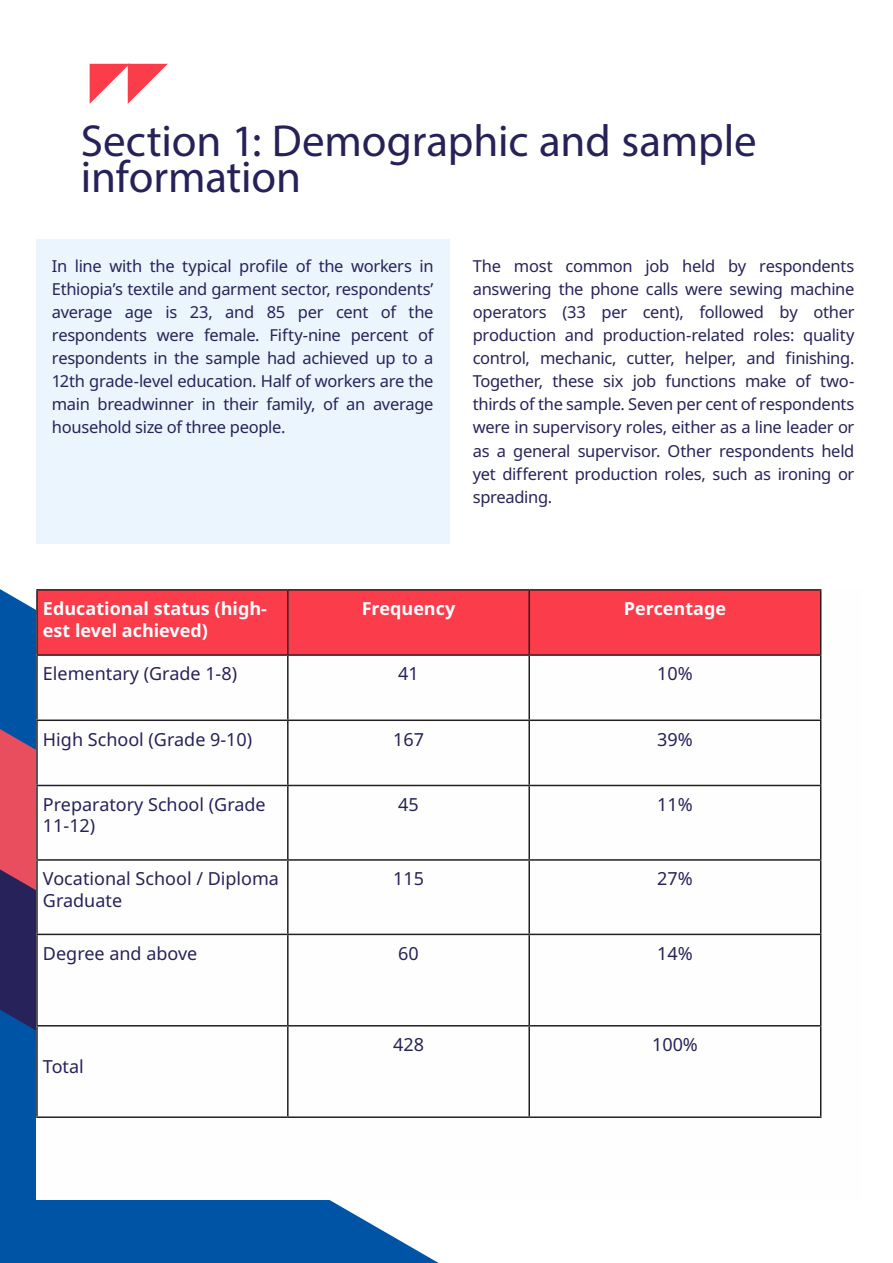
<style>
.page{position:relative;width:893px;height:1263px;background:#fff}
.page>*{position:absolute;margin:0;border:0;box-sizing:border-box;transform-origin:0 0}
.Briefing_A4_-_Body{font:45px/36px "Myriad Pro";color:#262259}
.t1{font:18px/21.6px "Noto Sans";color:#262259}
.t2{font:700 18px/21.6px "Noto Sans";color:#fff}
.Poster_A1_-_Body_Cop{font:16.5px/23.1px "Noto Sans";letter-spacing:-.02em;color:#27235a;text-align:justify}
</style>
<div class="page">
<svg style="left:0;top:589px;width:36px;height:140px;background:#1360ac"></svg>
<svg style="left:0;top:729px;width:36px;height:140px;background:#d64e63"></svg>
<svg style="left:0;top:869px;width:36px;height:141px;background:#35265a"></svg>
<svg style="left:0;top:1010px;width:439px;height:253px;background:#1c66af"></svg>
<svg style="left:90px;top:64px;width:78px;height:40px"></svg>
<div style="left:36px;top:589px;width:826px;height:610px;background:#fffeff"></div>
<div style="left:38px;top:591px;width:782px;height:63px;background:#fa3c4b"></div>
<hr style="left:36px;top:589px;width:252px;height:2px;background:#231f20">
<hr style="left:36px;top:591px;width:2px;height:63px;background:#231f20">
<hr style="left:288px;top:589px;width:241px;height:2px;background:#231f20">
<hr style="left:287px;top:591px;width:2px;height:63px;background:#231f20">
<hr style="left:529px;top:589px;width:292px;height:2px;background:#231f20">
<hr style="left:528px;top:591px;width:2px;height:63px;background:#231f20">
<hr style="left:820px;top:591px;width:1px;height:63px;background:#231f20">
<hr style="left:36px;top:654px;width:252px;height:2px;background:#231f20">
<hr style="left:36px;top:656px;width:2px;height:63px;background:#231f20">
<hr style="left:288px;top:654px;width:241px;height:2px;background:#231f20">
<hr style="left:287px;top:656px;width:2px;height:63px;background:#231f20">
<hr style="left:529px;top:654px;width:292px;height:2px;background:#231f20">
<hr style="left:528px;top:656px;width:2px;height:63px;background:#231f20">
<hr style="left:820px;top:656px;width:1px;height:63px;background:#231f20">
<hr style="left:36px;top:719px;width:252px;height:2px;background:#231f20">
<hr style="left:36px;top:721px;width:2px;height:64px;background:#231f20">
<hr style="left:288px;top:719px;width:241px;height:2px;background:#231f20">
<hr style="left:287px;top:721px;width:2px;height:64px;background:#231f20">
<hr style="left:529px;top:719px;width:292px;height:2px;background:#231f20">
<hr style="left:528px;top:721px;width:2px;height:64px;background:#231f20">
<hr style="left:820px;top:721px;width:1px;height:64px;background:#231f20">
<hr style="left:36px;top:785px;width:252px;height:1px;background:#231f20">
<hr style="left:36px;top:786px;width:2px;height:73px;background:#231f20">
<hr style="left:288px;top:785px;width:241px;height:1px;background:#231f20">
<hr style="left:287px;top:786px;width:2px;height:73px;background:#231f20">
<hr style="left:529px;top:785px;width:292px;height:1px;background:#231f20">
<hr style="left:528px;top:786px;width:2px;height:73px;background:#231f20">
<hr style="left:820px;top:786px;width:1px;height:73px;background:#231f20">
<hr style="left:36px;top:859px;width:252px;height:2px;background:#231f20">
<hr style="left:36px;top:861px;width:2px;height:73px;background:#231f20">
<hr style="left:288px;top:859px;width:241px;height:2px;background:#231f20">
<hr style="left:287px;top:861px;width:2px;height:73px;background:#231f20">
<hr style="left:529px;top:859px;width:292px;height:2px;background:#231f20">
<hr style="left:528px;top:861px;width:2px;height:73px;background:#231f20">
<hr style="left:820px;top:861px;width:1px;height:73px;background:#231f20">
<hr style="left:36px;top:934px;width:252px;height:1px;background:#231f20">
<hr style="left:36px;top:935px;width:2px;height:90px;background:#231f20">
<hr style="left:288px;top:934px;width:241px;height:1px;background:#231f20">
<hr style="left:287px;top:935px;width:2px;height:90px;background:#231f20">
<hr style="left:529px;top:934px;width:292px;height:1px;background:#231f20">
<hr style="left:528px;top:935px;width:2px;height:90px;background:#231f20">
<hr style="left:820px;top:935px;width:1px;height:90px;background:#231f20">
<hr style="left:36px;top:1025px;width:252px;height:1px;background:#231f20">
<hr style="left:36px;top:1026px;width:2px;height:90px;background:#231f20">
<hr style="left:288px;top:1025px;width:241px;height:1px;background:#231f20">
<hr style="left:287px;top:1026px;width:2px;height:90px;background:#231f20">
<hr style="left:529px;top:1025px;width:292px;height:1px;background:#231f20">
<hr style="left:528px;top:1026px;width:2px;height:90px;background:#231f20">
<hr style="left:820px;top:1026px;width:1px;height:90px;background:#231f20">
<hr style="left:36px;top:1116px;width:252px;height:2px;background:#231f20">
<hr style="left:288px;top:1116px;width:241px;height:2px;background:#231f20">
<hr style="left:529px;top:1116px;width:292px;height:2px;background:#231f20">
<div style="left:36px;top:239px;width:413px;height:304px;background:#ebf5fd"></div>
<p class="Briefing_A4_-_Body" style="left:81px;top:123px;width:677px">Section 1: Demographic and sample information</p>
<p class="Poster_A1_-_Body_Cop" style="left:52px;top:255px;width:383px">In line with the typical profile of the workers in Ethiopia’s textile and garment sector, respondents’ average age is 23, and 85 per cent of the respondents were female. Fifty-nine percent of respondents in the sample had achieved up to a 12th grade-level education. Half of workers are the main breadwinner in their family, of an average household size of three people.</p>
<p class="Poster_A1_-_Body_Cop" style="left:473px;top:255px;width:383px">The most common job held by respondents answering the phone calls were sewing machine operators (33 per cent), followed by other production and production-related roles: quality control, mechanic, cutter, helper, and finishing.<br>Together, these six job functions make of two&shy;thirds of the sample. Seven per cent of respondents were in supervisory roles, either as a line leader or as a general supervisor. Other respondents held yet different production roles, such as ironing or spreading.</p>
<p class="t2" style="left:43px;top:598px;width:226px">Educational status (high&shy;est level achieved)</p>
<p class="t2" style="left:362px;top:598px;width:95px">Frequency</p>
<p class="t2" style="left:624px;top:598px;width:104px">Percentage</p>
<p class="t1" style="left:43px;top:663px;width:196px">Elementary (Grade 1-8)</p>
<p class="t1" style="left:398px;top:663px;width:22px">41</p>
<p class="t1" style="left:657px;top:663px;width:37px">10%</p>
<p class="t1" style="left:43px;top:729px;width:211px">High School (Grade 9-10)</p>
<p class="t1" style="left:393px;top:729px;width:32px">167</p>
<p class="t1" style="left:657px;top:729px;width:37px">39%</p>
<p class="t1" style="left:43px;top:794px;width:224px">Preparatory School (Grade<br>11-12)</p>
<p class="t1" style="left:398px;top:794px;width:22px">45</p>
<p class="t1" style="left:657px;top:794px;width:37px">11%</p>
<p class="t1" style="left:43px;top:868px;width:238px">Vocational School / Diploma<br>Graduate</p>
<p class="t1" style="left:393px;top:868px;width:32px">115</p>
<p class="t1" style="left:657px;top:868px;width:37px">27%</p>
<p class="t1" style="left:43px;top:943px;width:156px">Degree and above</p>
<p class="t1" style="left:398px;top:943px;width:22px">60</p>
<p class="t1" style="left:657px;top:943px;width:37px">14%</p>
<p class="t1" style="left:43px;top:1056px;width:42px">Total</p>
<p class="t1" style="left:393px;top:1034px;width:32px">428</p>
<p class="t1" style="left:652px;top:1034px;width:47px">100%</p>
</div>
